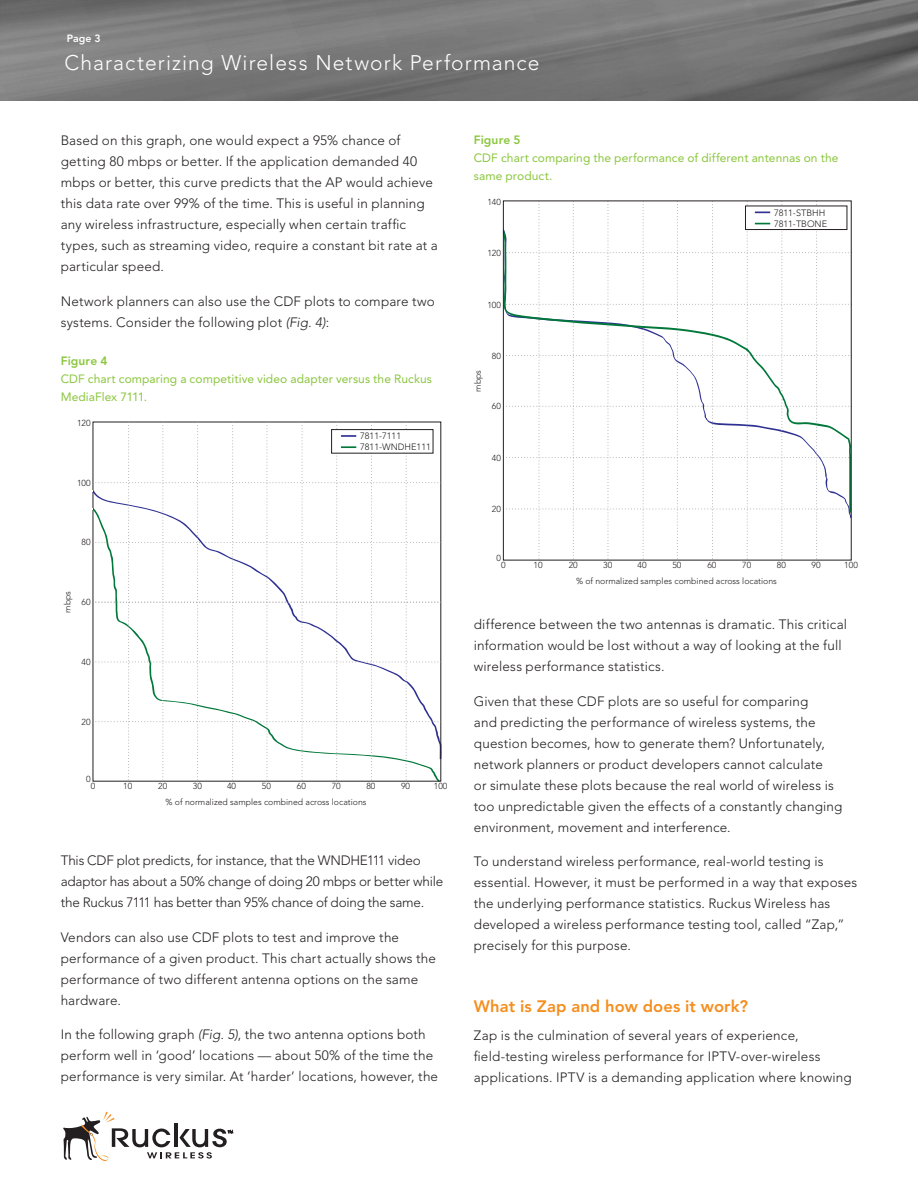
<style>
.page{position:relative;width:918px;height:1188px;background:#fff}
.page>*{position:absolute;margin:0;border:0;box-sizing:border-box;transform-origin:0 0}
.t1{font:300 21px "Avenir";letter-spacing:.05em;color:#fff}
.UN_diagram_caption_l{font:800 16.5px "Avenir";letter-spacing:.005em;color:#f68e1e}
.DS_body_text{font:300 13.5px/21px "Avenir";letter-spacing:.01em;color:#231f20}
.DS_body_text-2{font:300 13.5px/21px "Avenir";letter-spacing:-.015em;color:#231f20}
.DS_body_text-3{font:12px/18px "Avenir";letter-spacing:.005em;color:#8bc63e}
.t2{font:800 10.5px "Avenir";color:#fff}
.t3{font:300 9.15px/11.2px "Avenir";color:#231f20}
.t4{font:300 8.7px "Avenir";color:#231f20}
.s1{font-style:italic}
.s2{font-weight:800}
</style>
<div class="page">
<svg style="left:63px;top:1112px;width:170px;height:49px"></svg>
<img style="left:0;top:0;width:918px;height:100px">
<svg style="left:92px;top:422px;width:349px;height:359px"></svg>
<svg style="left:538px;top:204px;width:310px;height:352px"></svg>
<svg style="left:502px;top:228px;width:347px;height:285px"></svg>
<div style="left:497px;top:227px;width:6px;height:8px;background:#fff"></div>
<p class="t2" style="left:67px;top:32px;width:36px">Page 3</p>
<h1 class="t1" style="left:64px;top:50px;width:477px">Characterizing Wireless Network Performance</h1>
<p class="DS_body_text" style="left:61px;top:130px;width:379px">Based on this graph, one would expect a 95% chance of getting 80 mbps or better. If the application demanded 40 mbps or better, this curve predicts that the AP would achieve this data rate over 99% of the time. This is useful in planning any wireless infrastructure, especially when certain traffic types, such as streaming video, require a constant bit rate at a particular speed.</p>
<p class="DS_body_text" style="left:61px;top:291px;width:376px">Network planners can also use the CDF plots to compare two systems. Consider the following plot <span class="s1">(Fig. 4)</span>:</p>
<p class="DS_body_text-3" style="left:61px;top:352px;width:373px"><span class="s2">Figure 4<br></span>CDF chart comparing a competitive video adapter versus the Ruckus<br>MediaFlex 7111.</p>
<p class="t4" style="left:77px;top:418px;width:15px">120</p>
<p class="t4" style="left:77px;top:478px;width:15px">100</p>
<p class="t4" style="left:82px;top:537px;width:11px">80</p>
<p class="t4" style="left:62px;top:613px;width:23px;rotate:-90deg">mbps</p>
<p class="t4" style="left:82px;top:597px;width:11px">60</p>
<p class="t4" style="left:82px;top:657px;width:11px">40</p>
<p class="t4" style="left:82px;top:717px;width:11px">20</p>
<p class="t3" style="left:360px;top:430px;width:72px">7811-7111<br>7811-WNDHE111</p>
<p class="t4" style="left:86px;top:774px;width:6px">0</p>
<p class="t4" style="left:91px;top:781px;width:6px">0</p>
<p class="t4" style="left:123px;top:781px;width:11px">10</p>
<p class="t4" style="left:158px;top:781px;width:11px">20</p>
<p class="t4" style="left:193px;top:781px;width:11px">30</p>
<p class="t4" style="left:227px;top:781px;width:11px">40</p>
<p class="t4" style="left:262px;top:781px;width:11px">50</p>
<p class="t4" style="left:297px;top:781px;width:11px">60</p>
<p class="t4" style="left:332px;top:781px;width:11px">70</p>
<p class="t4" style="left:366px;top:781px;width:11px">80</p>
<p class="t4" style="left:401px;top:781px;width:11px">90</p>
<p class="t4" style="left:434px;top:781px;width:15px">100</p>
<p class="t4" style="left:166px;top:797px;width:202px">% of normalized samples combined across locations</p>
<p class="DS_body_text-2" style="left:61px;top:850px;width:384px">This CDF plot predicts, for instance, that the WNDHE111 video adaptor has about a 50% change of doing 20 mbps or better while the Ruckus 7111 has better than 95% chance of doing the same.</p>
<p class="DS_body_text" style="left:61px;top:927px;width:377px">Vendors can also use CDF plots to test and improve the performance of a given product. This chart actually shows the performance of two different antenna options on the same hardware.</p>
<p class="DS_body_text" style="left:61px;top:1024px;width:379px">In the following graph <span class="s1">(Fig. 5)</span>, the two antenna options both perform well in ‘good’ locations — about 50% of the time the performance is very similar. At ‘harder’ locations, however, the</p>
<p class="DS_body_text-3" style="left:474px;top:131px;width:366px"><span class="s2">Figure 5<br></span>CDF chart comparing the performance of different antennas on the same product.</p>
<p class="t4" style="left:487px;top:197px;width:15px">140</p>
<p class="t4" style="left:487px;top:248px;width:15px">120</p>
<p class="t4" style="left:487px;top:300px;width:15px">100</p>
<p class="t4" style="left:473px;top:392px;width:23px;rotate:-90deg">mbps</p>
<p class="t4" style="left:492px;top:351px;width:11px">80</p>
<p class="t4" style="left:492px;top:401px;width:11px">60</p>
<p class="t4" style="left:492px;top:453px;width:11px">40</p>
<p class="t4" style="left:492px;top:504px;width:11px">20</p>
<p class="t3" style="left:774px;top:207px;width:55px">7811-STBHH<br>7811-TBONE</p>
<p class="t4" style="left:496px;top:553px;width:6px">0</p>
<p class="t4" style="left:501px;top:560px;width:6px">0</p>
<p class="t4" style="left:534px;top:560px;width:11px">10</p>
<p class="t4" style="left:569px;top:560px;width:11px">20</p>
<p class="t4" style="left:603px;top:560px;width:11px">30</p>
<p class="t4" style="left:638px;top:560px;width:11px">40</p>
<p class="t4" style="left:672px;top:560px;width:11px">50</p>
<p class="t4" style="left:707px;top:560px;width:11px">60</p>
<p class="t4" style="left:742px;top:560px;width:11px">70</p>
<p class="t4" style="left:777px;top:560px;width:11px">80</p>
<p class="t4" style="left:812px;top:560px;width:11px">90</p>
<p class="t4" style="left:844px;top:560px;width:15px">100</p>
<p class="t4" style="left:576px;top:575px;width:202px">% of normalized samples combined across locations</p>
<p class="DS_body_text" style="left:474px;top:614px;width:375px">difference between the two antennas is dramatic. This critical information would be lost without a way of looking at the full wireless performance statistics.</p>
<p class="DS_body_text" style="left:474px;top:690px;width:370px">Given that these CDF plots are so useful for comparing<br>and predicting the performance of wireless systems, the question becomes, how to generate them? Unfortunately, network planners or product developers cannot calculate<br>or simulate these plots because the real world of wireless is too unpredictable given the effects of a constantly changing environment, movement and interference.</p>
<p class="DS_body_text" style="left:474px;top:851px;width:385px">To understand wireless performance, real-world testing is essential. However, it must be performed in a way that exposes the underlying performance statistics. Ruckus Wireless has developed a wireless performance testing tool, called “Zap,” precisely for this purpose.</p>
<p class="UN_diagram_caption_l" style="left:474px;top:997px;width:276px">What is Zap and how does it work?</p>
<p class="DS_body_text" style="left:474px;top:1025px;width:379px">Zap is the culmination of several years of experience, field-testing wireless performance for IPTV-over-wireless applications. IPTV is a demanding application where knowing</p>
</div>
